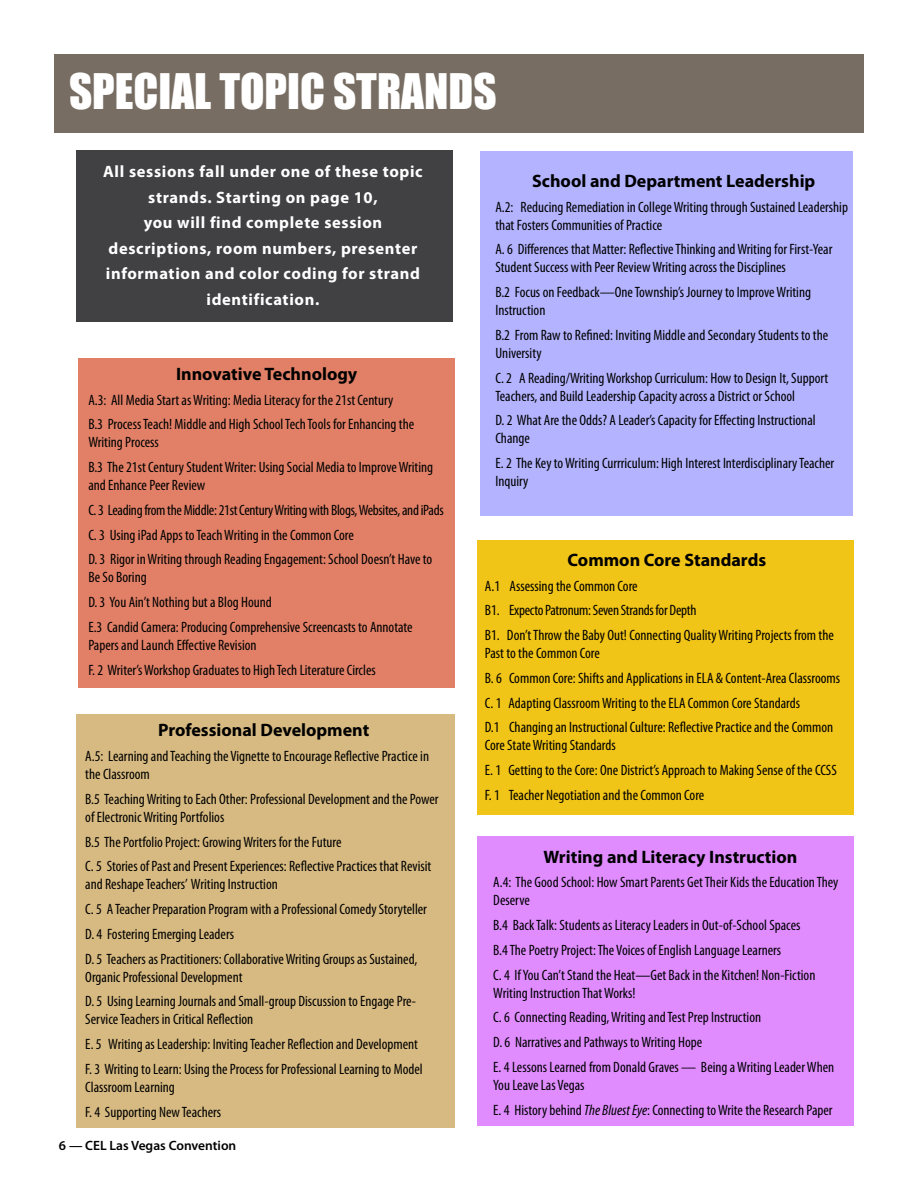
<style>
.page{position:relative;width:918px;height:1188px;background:#fff}
.page>*{position:absolute;margin:0;border:0;box-sizing:border-box;transform-origin:0 0}
.t1{font:45px "Impact";color:#fff}
.t2{font:700 18px "Myriad Pro";color:#000}
.t3{font:700 16.5px/25.5px "Myriad Pro";letter-spacing:.04em;color:#fff;text-align:center}
.t4{font:condensed 15px/24.8px "Myriad Pro";color:#000}
.t5{font:600 13.5px "Myriad Pro";color:#000}
.s1{font-stretch:normal}
.s2{font-style:italic}
</style>
<div class="page">
<div style="left:77px;top:714px;width:378px;height:413px;background:#d7ba81"></div>
<div style="left:477px;top:540px;width:376px;height:274px;background:#f1c418"></div>
<div style="left:480px;top:151px;width:373px;height:364px;background:#b3b3ff"></div>
<div style="left:78px;top:358px;width:377px;height:330px;background:#e18067"></div>
<div style="left:477px;top:836px;width:376px;height:290px;background:#e08cff"></div>
<div style="left:54px;top:54px;width:810px;height:78px;background:#776d62"></div>
<div style="left:77px;top:150px;width:376px;height:172px;background:#414042"></div>
<h1 class="t1" style="left:69px;top:57px;width:429px">SPECIAL TOPIC STRANDS</h1>
<p class="t3" style="left:103px;top:159px;width:321px">All sessions fall under one of these topic strands. Starting on page 10,<br>you will find complete session descriptions, room numbers, presenter information and color coding for strand identification.</p>
<p class="t2" style="left:176px;top:362px;width:183px">Innovative Technology</p>
<p class="t4" style="left:88px;top:387px;width:327px">A.3: All Media Start as Writing: Media Literacy for the 21st Century<br>B.3 Process Teach! Middle and High School Tech Tools for Enhancing the</p>
<p class="t4" style="left:88px;top:430px;width:346px">Writing Process<br>B.3 The 21st Century Student Writer: Using Social Media to Improve Writing</p>
<p class="t4" style="left:88px;top:473px;width:357px">and Enhance Peer Review<br>C. 3 Leading from the Middle: 21st Century Writing with Blogs, Websites, and iPads C. 3 Using iPad Apps to Teach Writing in the Common Core<br>D. 3 Rigor in Writing through Reading Engagement: School Doesn’t Have to</p>
<p class="t4" style="left:88px;top:565px;width:326px">Be So Boring<br>D. 3 You Ain’t Nothing but a Blog Hound<br>E.3 Candid Camera: Producing Comprehensive Screencasts to Annotate</p>
<p class="t4" style="left:88px;top:632px;width:289px">Papers and Launch Effective Revision<br>F. 2 Writer’s Workshop Graduates to High Tech Literature Circles</p>
<p class="t2" style="left:158px;top:719px;width:213px">Professional Development</p>
<p class="t4" style="left:85px;top:747px;width:345px;line-height:18px">A.5: Learning and Teaching the Vignette to Encourage Reflective Practice in the Classroom</p>
<p class="t4" style="left:85px;top:790px;width:355px;line-height:18px">B.5 Teaching Writing to Each Other: Professional Development and the Power of Electronic Writing Portfolios</p>
<p class="t4" style="left:85px;top:829px;width:348px">B.5 The Portfolio Project: Growing Writers for the Future<br>C. 5 Stories of Past and Present Experiences: Reflective Practices that Revisit</p>
<p class="t4" style="left:85px;top:872px;width:343px">and Reshape Teachers’ Writing Instruction<br>C. 5 A Teacher Preparation Program with a Professional Comedy Storyteller D. 4 Fostering Emerging Leaders<br>D. 5 Teachers as Practitioners: Collaborative Writing Groups as Sustained,</p>
<p class="t4" style="left:85px;top:964px;width:332px">Organic Professional Development<br>D. 5 Using Learning Journals and Small-group Discussion to Engage Pre-</p>
<p class="t4" style="left:85px;top:1007px;width:339px">Service Teachers in Critical Reflection<br>E. 5 Writing as Leadership: Inviting Teacher Reflection and Development<br>F. 3 Writing to Learn: Using the Process for Professional Learning to Model</p>
<p class="t4" style="left:85px;top:1074px;width:137px">Classroom Learning<br>F. 4 Supporting New Teachers</p>
<p class="t5" style="left:59px;top:1137px;width:179px">6 — CEL Las Vegas Convention</p>
<p class="t2" style="left:532px;top:169px;width:285px">School and Department Leadership</p>
<p class="t4" style="left:495px;top:197px;width:354px;line-height:18px">A.2: Reducing Remediation in College Writing through Sustained Leadership that Fosters Communities of Practice</p>
<p class="t4" style="left:495px;top:240px;width:339px;line-height:18px">A. 6 Differences that Matter: Reflective Thinking and Writing for First-Year<br>Student Success with Peer Review Writing across the Disciplines</p>
<p class="t4" style="left:495px;top:283px;width:317px;line-height:18px">B.2 Focus on Feedback—One Township’s Journey to Improve Writing<br>Instruction</p>
<p class="t4" style="left:495px;top:326px;width:334px;line-height:18px">B.2 From Raw to Refined: Inviting Middle and Secondary Students to the<br>University</p>
<p class="t4" style="left:495px;top:368px;width:334px;line-height:18px">C. 2 A Reading/Writing Workshop Curriculum: How to Design It, Support<br>Teachers, and Build Leadership Capacity across a District or School</p>
<p class="t4" style="left:495px;top:411px;width:322px;line-height:18px">D. 2 What Are the Odds? A Leader’s Capacity for Effecting Instructional<br>Change</p>
<p class="t4" style="left:495px;top:454px;width:340px;line-height:18px">E. 2 The Key to Writing Currriculum: High Interest Interdisciplinary Teacher<br>Inquiry</p>
<p class="t2" style="left:568px;top:548px;width:200px">Common Core Standards</p>
<p class="t4" style="left:485px;top:573px;width:351px">A.1 Assessing the Common Core<br>B1. Expecto Patronum: Seven Strands for Depth<br>B1. Don’t Throw the Baby Out! Connecting Quality Writing Projects from the</p>
<p class="t4" style="left:485px;top:641px;width:357px">Past to the Common Core<br>B. 6 Common Core: Shifts and Applications in ELA &amp; Content-Area Classrooms C. 1 Adapting Classroom Writing to the ELA Common Core Standards<br>D.1 Changing an Instructional Culture: Reflective Practice and the Common</p>
<p class="t4" style="left:485px;top:733px;width:353px">Core State Writing Standards<br>E. 1 Getting to the Core: One District’s Approach to Making Sense of the CCSS<br>F. 1 Teacher Negotiation and the Common Core</p>
<p class="t2" style="left:543px;top:845px;width:255px">Writing and Literacy Instruction</p>
<p class="t4" style="left:493px;top:873px;width:347px;line-height:18px">A.4: The Good School: How Smart Parents Get Their Kids the Education They<br>Deserve</p>
<p class="t4" style="left:493px;top:913px;width:324px">B.4 Back Talk: Students as Literacy Leaders in Out-of-School Spaces<br>B.4 The Poetry Project: The Voices of English Language Learners<br>C. 4 If You Can’t Stand the Heat<span class="s1">—</span>Get Back in the Kitchen! Non-Fiction</p>
<p class="t4" style="left:493px;top:980px;width:342px">Writing Instruction That Works!<br>C. 6 Connecting Reading, Writing and Test Prep Instruction<br>D. 6 Narratives and Pathways to Writing Hope<br>E. 4 Lessons Learned from Donald Graves — Being a Writing Leader When</p>
<p class="t4" style="left:493px;top:1072px;width:341px">You Leave Las Vegas<br>E. 4 History behind <span class="s2">The Bluest Eye</span>: Connecting to Write the Research Paper</p>
</div>
